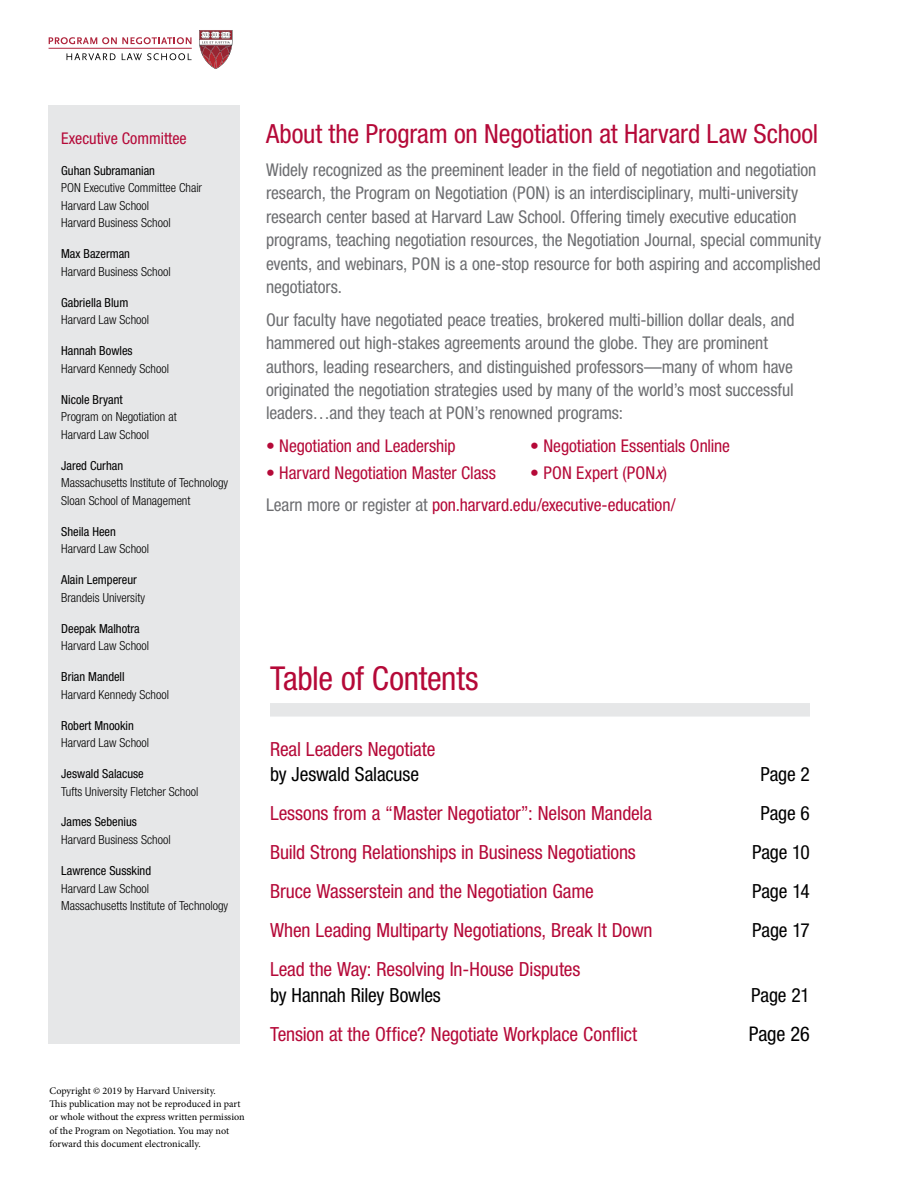
<style>
.page{position:relative;width:918px;height:1188px;background:#fff}
.page>*{position:absolute;margin:0;border:0;box-sizing:border-box;transform-origin:0 0}
.t1{font:condensed 33px "Helvetica Neue LT Std";letter-spacing:-.01em;color:#b50938}
.t2{font:condensed 26.4px "Helvetica Neue LT Std";letter-spacing:-.005em;color:#b50938}
.t3{font:condensed 20.25px "Helvetica Neue LT Std";letter-spacing:-.005em;color:#000}
.t4{font:condensed 19.5px "Helvetica Neue LT Std";letter-spacing:-.005em;color:#b50938}
.t5{font:condensed 19.5px "Helvetica Neue LT Std";letter-spacing:-.01em;color:#000}
.t6{font:condensed 17.55px/23.5px "Helvetica Neue LT Std";letter-spacing:-.005em;color:#6d6e71}
.t7{font:condensed 17.55px/32.5px "Helvetica Neue LT Std";letter-spacing:-.005em;color:#b50938}
.t8{font:condensed 16.2px "Helvetica Neue LT Std";color:#b50938}
.t9{font:300 condensed 12.45px/17.5px "Helvetica Neue LT Std";color:#000}
.t10{font:condensed 12.45px "Helvetica Neue LT Std";color:#000}
.t11{font:10.2px/13.5px "Minion Pro";letter-spacing:-.005em;color:#000}
.s1{font-style:italic}
.s2{color:#6d6e71}
</style>
<div class="page">
<div style="left:270px;top:703px;width:540px;height:14px;background:#e6e7e8"></div>
<svg style="left:199px;top:30px;width:33px;height:39px"></svg>
<hr style="left:49px;top:48px;width:143px;height:1px;background:#b0263d">
<svg style="left:49px;top:37px;width:143px;height:7px"></svg>
<svg style="left:67px;top:53px;width:49px;height:7px"></svg>
<svg style="left:122px;top:53px;width:70px;height:7px"></svg>
<div style="left:48px;top:106px;width:192px;height:938px;background:#e6e7e8"></div>
<p class="t8" style="left:61px;top:129px;width:127px">Executive Committee</p>
<p class="t10" style="left:61px;top:163px;width:95px">Guhan Subramanian</p>
<p class="t9" style="left:61px;top:179px;width:142px">PON Executive Committee Chair<br>Harvard Law School<br>Harvard Business School</p>
<p class="t10" style="left:61px;top:247px;width:70px">Max Bazerman</p>
<p class="t9" style="left:61px;top:263px;width:111px">Harvard Business School</p>
<p class="t10" style="left:61px;top:295px;width:69px">Gabriella Blum</p>
<p class="t9" style="left:61px;top:311px;width:89px">Harvard Law School</p>
<p class="t10" style="left:61px;top:344px;width:73px">Hannah Bowles</p>
<p class="t9" style="left:61px;top:359px;width:109px">Harvard Kennedy School</p>
<p class="t10" style="left:61px;top:392px;width:63px">Nicole Bryant</p>
<p class="t9" style="left:61px;top:408px;width:117px">Program on Negotiation at<br>Harvard Law School</p>
<p class="t10" style="left:61px;top:458px;width:63px">Jared Curhan</p>
<p class="t9" style="left:61px;top:474px;width:168px">Massachusetts Institute of Technology<br>Sloan School of Management</p>
<p class="t10" style="left:61px;top:524px;width:56px">Sheila Heen</p>
<p class="t9" style="left:61px;top:540px;width:89px">Harvard Law School</p>
<p class="t10" style="left:61px;top:573px;width:77px">Alain Lempereur</p>
<p class="t9" style="left:61px;top:589px;width:85px">Brandeis University</p>
<p class="t10" style="left:61px;top:621px;width:80px">Deepak Malhotra</p>
<p class="t9" style="left:61px;top:637px;width:89px">Harvard Law School</p>
<p class="t10" style="left:61px;top:670px;width:65px">Brian Mandell</p>
<p class="t9" style="left:61px;top:685px;width:109px">Harvard Kennedy School</p>
<p class="t10" style="left:61px;top:718px;width:74px">Robert Mnookin</p>
<p class="t9" style="left:61px;top:734px;width:89px">Harvard Law School</p>
<p class="t10" style="left:61px;top:766px;width:84px">Jeswald Salacuse</p>
<p class="t9" style="left:61px;top:782px;width:139px">Tufts University Fletcher School</p>
<p class="t10" style="left:61px;top:815px;width:77px">James Sebenius</p>
<p class="t9" style="left:61px;top:831px;width:111px">Harvard Business School</p>
<p class="t10" style="left:61px;top:863px;width:91px">Lawrence Susskind</p>
<p class="t9" style="left:61px;top:879px;width:168px">Harvard Law School<br>Massachusetts Institute of Technology</p>
<p class="t11" style="left:50px;top:1084px;width:197px">Copyright © 2019 by Harvard University.<br>This publication may not be reproduced in part or whole without the express written permission of the Program on Negotiation. You may not forward this document electronically.</p>
<h2 class="t2" style="left:266px;top:118px;width:554px">About the Program on Negotiation at Harvard Law School</h2>
<p class="t6" style="left:266px;top:158px;width:557px">Widely recognized as the preeminent leader in the field of negotiation and negotiation research, the Program on Negotiation (PON) is an interdisciplinary, multi-university research center based at Harvard Law School. Offering timely executive education programs, teaching negotiation resources, the Negotiation Journal, special community events, and webinars, PON is a one-stop resource for both aspiring and accomplished negotiators.</p>
<p class="t6" style="left:266px;top:307px;width:530px">Our faculty have negotiated peace treaties, brokered multi-billion dollar deals, and hammered out high-stakes agreements around the globe. They are prominent authors, leading researchers, and distinguished professors—many of whom have originated the negotiation strategies used by many of the world’s most successful leaders…and they teach at PON’s renowned programs:</p>
<p class="t7" style="left:266px;top:429px;width:191px">• Negotiation and Leadership</p>
<p class="t7" style="left:530px;top:429px;width:201px">• Negotiation Essentials Online</p>
<p class="t7" style="left:266px;top:456px;width:231px">• Harvard Negotiation Master Class</p>
<p class="t7" style="left:266px;top:456px;width:411px;text-indent:264px">• PON Expert (PON<span class="s1">x</span>)<br><span class="s2">Learn more or register at</span> pon.harvard.edu/executive-education/</p>
<h1 class="t1" style="left:270px;top:659px;width:210px">Table of Contents</h1>
<p class="t4" style="left:270px;top:737px;width:167px">Real Leaders Negotiate</p>
<p class="t5" style="left:270px;top:763px;width:151px">by Jeswald Salacuse</p>
<p class="t5" style="left:760px;top:763px;width:51px">Page 2</p>
<p class="t4" style="left:270px;top:802px;width:384px">Lessons from a “Master Negotiator”: Nelson Mandela</p>
<p class="t5" style="left:760px;top:802px;width:51px">Page 6</p>
<p class="t4" style="left:270px;top:841px;width:367px">Build Strong Relationships in Business Negotiations</p>
<p class="t5" style="left:752px;top:841px;width:59px">Page 10</p>
<p class="t4" style="left:270px;top:880px;width:325px">Bruce Wasserstein and the Negotiation Game</p>
<p class="t5" style="left:752px;top:880px;width:59px">Page 14</p>
<p class="t4" style="left:270px;top:919px;width:384px">When Leading Multiparty Negotiations, Break It Down</p>
<p class="t5" style="left:752px;top:919px;width:59px">Page 17</p>
<p class="t4" style="left:270px;top:958px;width:312px">Lead the Way: Resolving In-House Disputes</p>
<p class="t5" style="left:270px;top:983px;width:172px">by Hannah Riley Bowles</p>
<p class="t5" style="left:751px;top:983px;width:60px">Page 21</p>
<p class="t4" style="left:270px;top:1022px;width:369px">Tension at the Office? Negotiate Workplace Conflict</p>
<p class="t3" style="left:749px;top:1022px;width:63px">Page 26</p>
</div>
